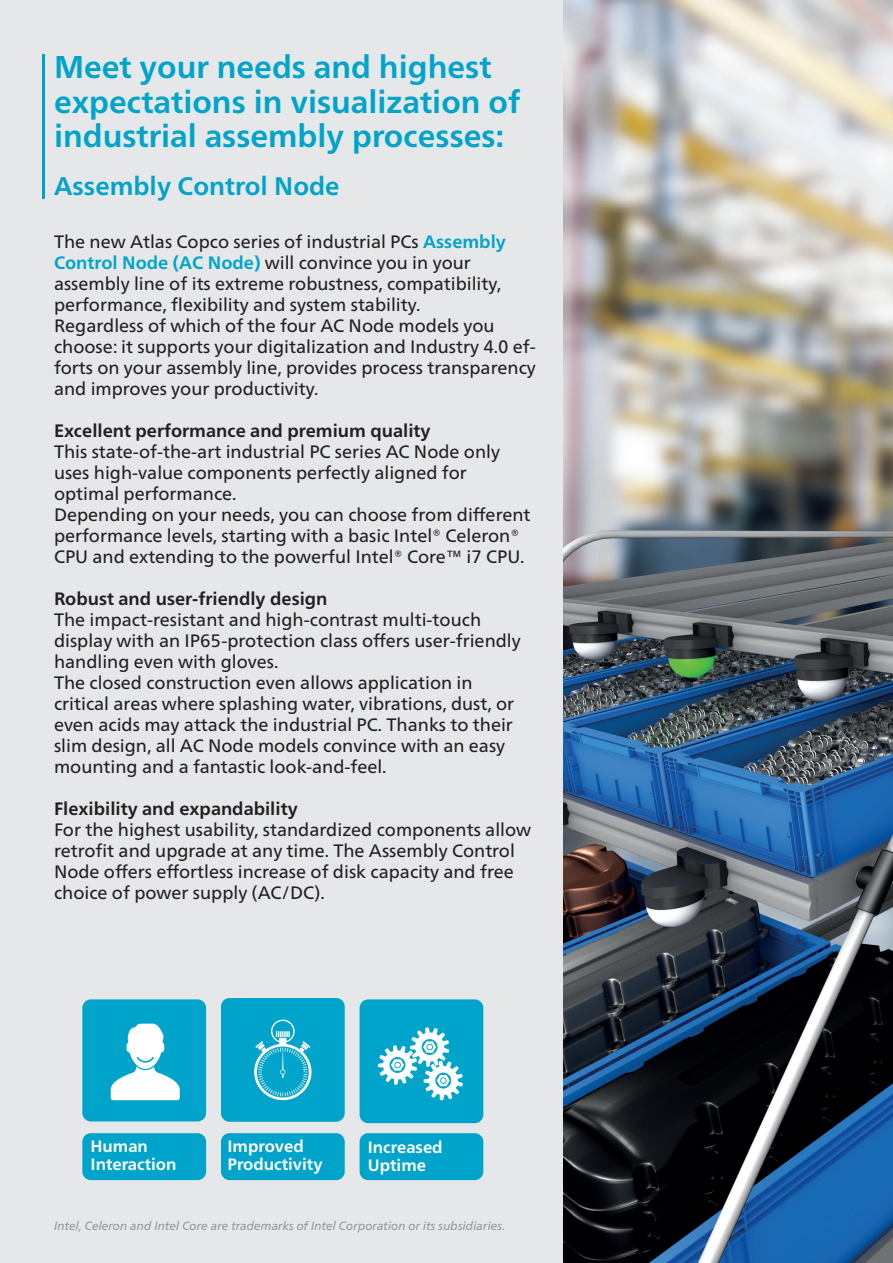
<style>
.page{position:relative;width:893px;height:1263px;background:#fff}
.page>*{position:absolute;margin:0;border:0;box-sizing:border-box;transform-origin:0 0}
.t1{font:700 31.5px/34.5px "Neue Frutiger World";color:#00a4ca}
.t2{font:700 25.5px "Neue Frutiger World";color:#00a4ca}
.t3{font:18px/21px "Neue Frutiger World";color:#231f20}
.t4{font:700 18px "Neue Frutiger World";color:#231f20}
.Introduction_text{font:700 16.5px/18px "Neue Frutiger World";color:#fff}
.t5{font:italic 12px "Neue Frutiger World";color:#939598}
.s1{font-weight:700;color:#00a4ca}
</style>
<div class="page">
<img style="left:563px;top:0;width:330px;height:1263px">
<div style="left:0;top:0;width:563px;height:1263px;background:#e6e7e9"></div>
<hr style="left:42px;top:54px;width:2px;height:145px;background:#00a4ca">
<div style="left:82px;top:1133px;width:124px;height:47px;background:#00a4ca;border-radius:9px"></div>
<div style="left:221px;top:1133px;width:124px;height:47px;background:#00a4ca;border-radius:9px"></div>
<div style="left:82px;top:999px;width:124px;height:122px;background:#00a4ca;border-radius:9px"></div>
<svg style="left:111px;top:1023px;width:69px;height:77px"></svg>
<div style="left:221px;top:998px;width:124px;height:124px;background:#00a4ca;border-radius:9px"></div>
<svg style="left:254px;top:1019px;width:58px;height:81px"></svg>
<div style="left:360px;top:1133px;width:123px;height:47px;background:#00a4ca;border-radius:9px"></div>
<div style="left:360px;top:999px;width:123px;height:124px;background:#00a4ca;border-radius:9px"></div>
<svg style="left:378px;top:1027px;width:85px;height:73px"></svg>
<p class="t1" style="left:54px;top:50px;width:468px">Meet your needs and highest expectations in visualization of industrial assembly processes:</p>
<p class="t2" style="left:54px;top:164px;width:287px">Assembly Control Node</p>
<p class="t3" style="left:54px;top:231px;width:453px">The new Atlas Copco series of industrial PCs <span class="s1">Assembly Control Node (AC Node)</span> will convince you in your assembly line of its extreme robustness, compatibility, performance, flexibility and system stability.</p>
<p class="t3" style="left:54px;top:315px;width:483px">Regardless of which of the four AC Node models you choose: it supports your digitalization and Industry 4.0 ef&shy;forts on your assembly line, provides process transparency and improves your productivity.</p>
<p class="t4" style="left:54px;top:415px;width:378px">Excellent performance and premium quality</p>
<p class="t3" style="left:54px;top:441px;width:448px">This state-of-the-art industrial PC series AC Node only uses high-value components perfectly aligned for optimal performance.</p>
<p class="t3" style="left:54px;top:504px;width:478px">Depending on your needs, you can choose from different performance levels, starting with a basic Intel® Celeron®<br>CPU and extending to the powerful Intel® Core™ i7 CPU.</p>
<p class="t4" style="left:54px;top:583px;width:275px">Robust and user-friendly design</p>
<p class="t3" style="left:54px;top:609px;width:468px">The impact-resistant and high-contrast multi-touch display with an IP65-protection class offers user-friendly handling even with gloves.</p>
<p class="t3" style="left:54px;top:672px;width:462px">The closed construction even allows application in critical areas where splashing water, vibrations, dust, or even acids may attack the industrial PC. Thanks to their slim design, all AC Node models convince with an easy mounting and a fantastic look-and-feel.</p>
<p class="t4" style="left:54px;top:793px;width:245px">Flexibility and expandability</p>
<p class="t3" style="left:54px;top:819px;width:479px">For the highest usability, standardized components allow retrofit and upgrade at any time. The Assembly Control Node offers effortless increase of disk capacity and free choice of power supply (AC/DC).</p>
<p class="Introduction_text" style="left:228px;top:1137px;width:97px">Improved<br>Productivity</p>
<p class="Introduction_text" style="left:91px;top:1137px;width:87px">Human<br>Interaction</p>
<p class="Introduction_text" style="left:368px;top:1138px;width:76px">Increased<br>Uptime</p>
<p class="t5" style="left:54px;top:1216px;width:453px">Intel, Celeron and Intel Core are trademarks of Intel Corporation or its subsidiaries.</p>
</div>
